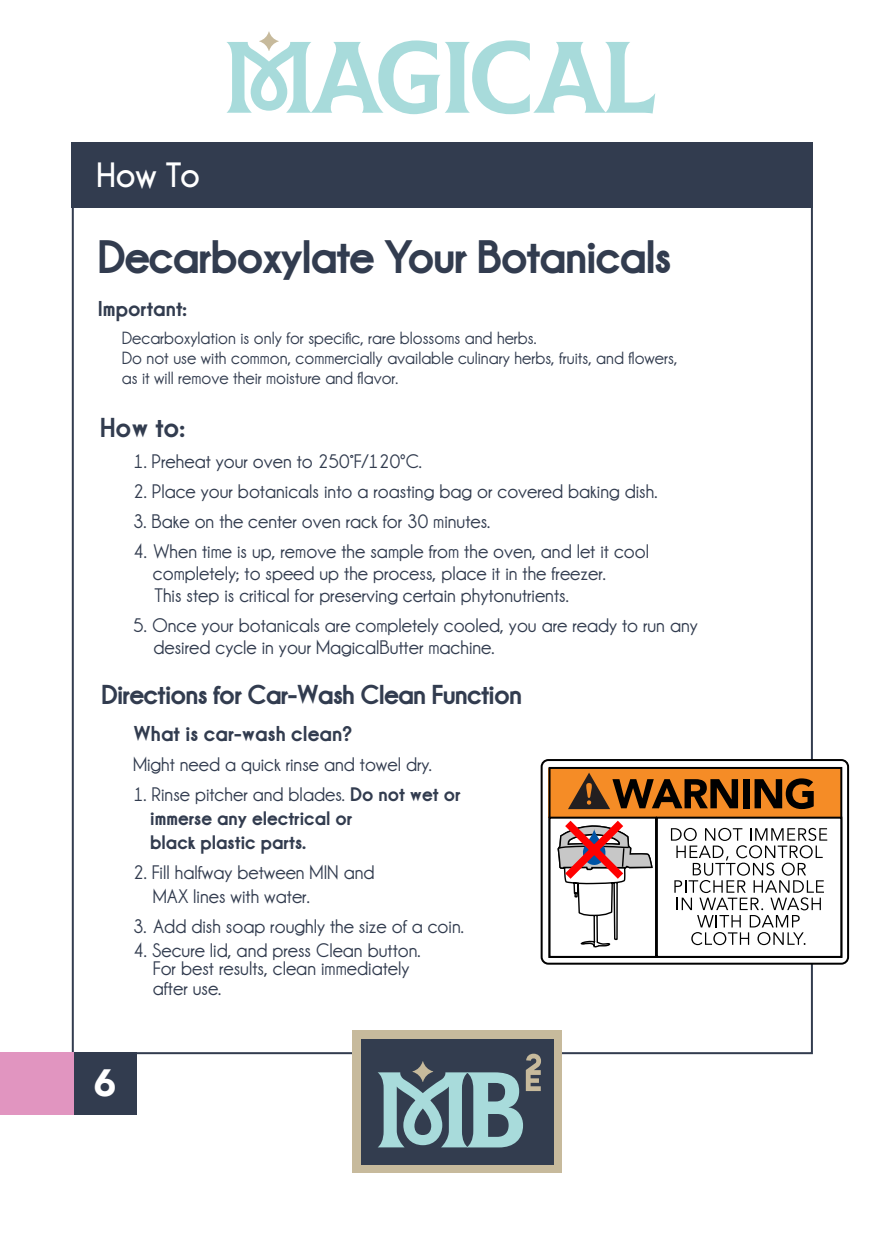
<style>
.page{position:relative;width:882px;height:1260px;background:#fff}
.page>*{position:absolute;margin:0;border:0;box-sizing:border-box;transform-origin:0 0}
.t1{font:700 48px "Champagne&Limousines Thick";letter-spacing:-.03em;color:#323c4f}
.t2{font:900 38px "Avenir";color:#fff}
.t3{font:36px "Champagne&Limousines Thick";color:#fff}
.t4{font:700 28px "Champagne&Limousines Thick";letter-spacing:-.03em;color:#323c4f}
.t5{font:700 22px "Champagne&Limousines Thick";color:#323c4f}
.t6{font:700 20px/18px "Champagne&Limousines";color:#323c4f;text-align:center}
.t7{font:700 20px "Champagne&Limousines Thick";color:#323c4f}
.t8{font:700 18px/20px "Champagne&Limousines";color:#323c4f}
.s1{font-family:"Champagne&Limousines Thick"}
</style>
<div class="page">
<div style="left:541px;top:759px;width:308px;height:206px;border:2px solid #000;border-radius:7px"></div>
<div style="left:549px;top:768px;width:292px;height:50px;background:#f58c26"></div>
<div style="left:549px;top:767px;width:293px;height:191px;border:2px solid #000"></div>
<div style="left:549px;top:817px;width:108px;height:141px;background:#fff;border:2px solid #000"></div>
<div style="left:656px;top:817px;width:186px;height:141px;background:#fff;border:2px solid #000"></div>
<svg style="left:557px;top:773px;width:270px;height:282px"></svg>
<div style="left:72px;top:142px;width:741px;height:66px;background:#323c4f"></div>
<div style="left:74px;top:1052px;width:62px;height:63px;background:#323c4f"></div>
<div style="left:0;top:1052px;width:74px;height:63px;background:#e195c0"></div>
<svg style="left:227px;top:31px;width:428px;height:83px"></svg>
<div style="left:352px;top:1030px;width:210px;height:143px;background:#c7ba9c"></div>
<div style="left:361px;top:1039px;width:192px;height:125px;background:#333d4f"></div>
<svg style="left:378px;top:1054px;width:163px;height:93px"></svg>
<p class="t3" style="left:96px;top:155px;width:105px">How To</p>
<p class="t1" style="left:97px;top:228px;width:576px">Decarboxylate Your Botanicals</p>
<p class="t5" style="left:98px;top:296px;width:91px">Important:</p>
<p class="t8" style="left:122px;top:328px;width:557px">Decarboxylation is only for specific, rare blossoms and herbs.<br>Do not use with common, commercially available culinary herbs, fruits, and flowers,</p>
<p class="t8" style="left:122px;top:368px;width:278px">as it will remove their moisture and flavor.</p>
<p class="t4" style="left:100px;top:410px;width:87px">How to:</p>
<p class="t6" style="left:133px;top:452px;width:290px">1. Preheat your oven to 250°F/120ºC.</p>
<p class="t6" style="left:133px;top:482px;width:526px">2. Place your botanicals into a roasting bag or covered baking dish.</p>
<p class="t6" style="left:133px;top:512px;width:359px">3. Bake on the center oven rack for 30 minutes.</p>
<p class="t6" style="left:133px;top:542px;width:517px">4. When time is up, remove the sample from the oven, and let it cool</p>
<p class="t6" style="left:153px;top:564px;width:454px">completely; to speed up the process, place it in the freezer.</p>
<p class="t6" style="left:154px;top:586px;width:416px">This step is critical for preserving certain phytonutrients.</p>
<p class="t6" style="left:133px;top:616px;width:566px">5. Once your botanicals are completely cooled, you are ready to run any</p>
<p class="t6" style="left:153px;top:638px;width:343px">desired cycle in your MagicalButter machine.</p>
<p class="t4" style="left:101px;top:678px;width:423px">Directions for Car-Wash Clean Function</p>
<p class="t5" style="left:133px;top:720px;width:220px">What is car-wash clean?</p>
<p class="t6" style="left:133px;top:755px;width:300px">Might need a quick rinse and towel dry.</p>
<p class="t6" style="left:133px;top:785px;width:329px">1. Rinse pitcher and blades. <span class="s1">Do not wet or</span></p>
<p class="t7" style="left:150px;top:806px;width:204px">immerse any electrical or</p>
<p class="t7" style="left:150px;top:830px;width:158px">black plastic parts.</p>
<p class="t6" style="left:133px;top:863px;width:243px">2. Fill halfway between MIN and</p>
<p class="t6" style="left:153px;top:887px;width:158px">MAX lines with water.</p>
<p class="t6" style="left:133px;top:917px;width:332px">3. Add dish soap roughly the size of a coin.</p>
<p class="t6" style="left:133px;top:941px;width:289px">4. Secure lid, and press Clean button.<br>For best results, clean immediately</p>
<p class="t6" style="left:153px;top:979px;width:70px">after use.</p>
<p class="t2" style="left:94px;top:1050px;width:24px">6</p>
</div>
